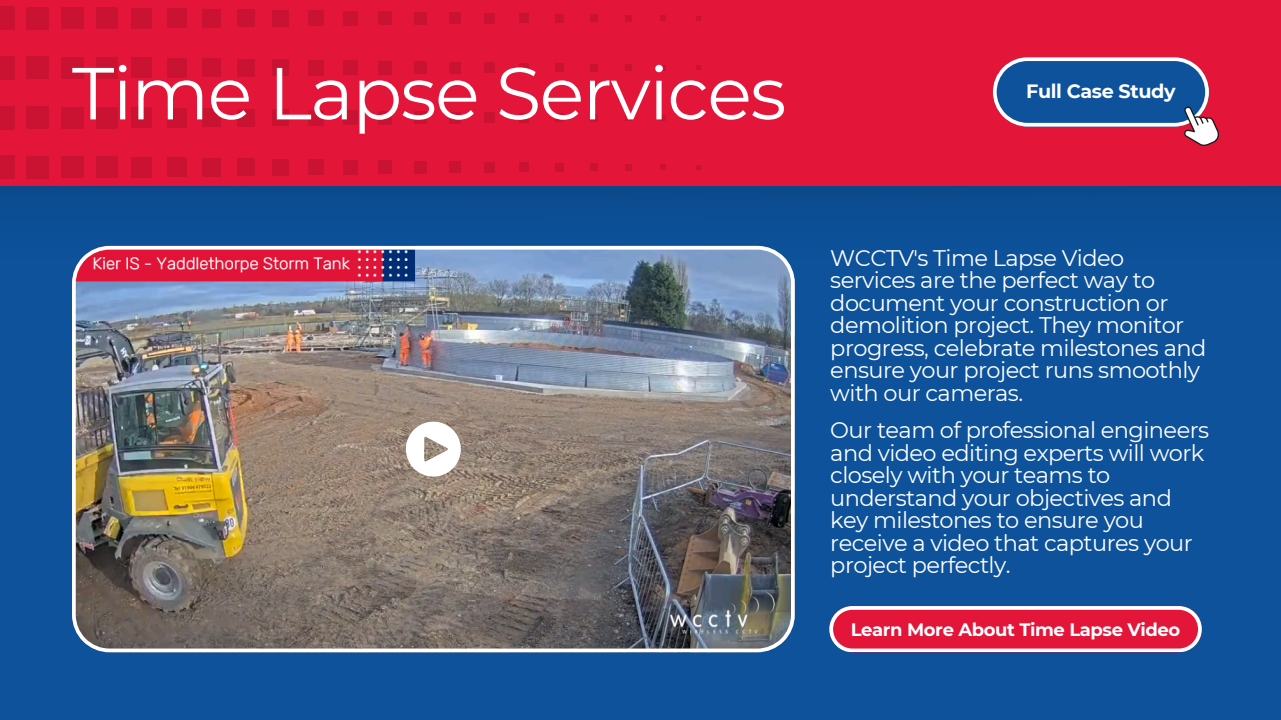
<style>
.page{position:relative;width:1281px;height:720px;background:#fff}
.page>*{position:absolute;margin:0;border:0;box-sizing:border-box;transform-origin:0 0}
.t1{font:73.5px "Montserrat";letter-spacing:-.02em;color:#fff}
.t2{font:22.5px/22.5px "Montserrat";letter-spacing:-.025em;color:#fff}
.t3{font:700 19.25px "Montserrat";letter-spacing:-.02em;color:#fff}
.t4{font:700 18px "Montserrat";letter-spacing:-.02em;color:#fff}
</style>
<div class="page">
<div style="left:0;top:170px;width:1281px;height:550px;background:#0d529b"></div>
<img style="left:0;top:185px;width:1281px;height:61px">
<div style="left:0;top:0;width:1281px;height:185px;background:#e31539"></div>
<div style="left:0;top:155px;width:15px;height:24px;background:#ca1232"></div>
<div style="left:26px;top:156px;width:23px;height:23px;background:#ca1232"></div>
<div style="left:61px;top:156px;width:22px;height:22px;background:#ca1232"></div>
<div style="left:96px;top:157px;width:22px;height:21px;background:#ca1232"></div>
<div style="left:132px;top:157px;width:20px;height:20px;background:#ca1232"></div>
<div style="left:167px;top:158px;width:19px;height:19px;background:#ca1232"></div>
<div style="left:202px;top:158px;width:18px;height:18px;background:#ca1232"></div>
<div style="left:237px;top:159px;width:18px;height:17px;background:#ca1232"></div>
<div style="left:273px;top:159px;width:16px;height:16px;background:#ca1232"></div>
<div style="left:308px;top:159px;width:15px;height:16px;background:#ca1232"></div>
<div style="left:343px;top:160px;width:15px;height:14px;background:#ca1232"></div>
<div style="left:378px;top:160px;width:14px;height:14px;background:#ca1232"></div>
<div style="left:414px;top:161px;width:12px;height:12px;background:#ca1232"></div>
<div style="left:449px;top:161px;width:11px;height:12px;background:#ca1232"></div>
<div style="left:484px;top:162px;width:11px;height:11px;background:#ca1232"></div>
<div style="left:519px;top:162px;width:10px;height:10px;background:#ca1232"></div>
<div style="left:555px;top:163px;width:8px;height:9px;background:#ca1232"></div>
<div style="left:590px;top:163px;width:8px;height:8px;background:#ca1232"></div>
<div style="left:625px;top:164px;width:7px;height:7px;background:#ca1232"></div>
<svg style="left:660px;top:164px;width:6px;height:6px"></svg>
<svg style="left:696px;top:165px;width:5px;height:5px"></svg>
<div style="left:0;top:106px;width:15px;height:23px;background:#ca1232"></div>
<div style="left:26px;top:106px;width:23px;height:23px;background:#ca1232"></div>
<div style="left:61px;top:107px;width:22px;height:22px;background:#ca1232"></div>
<div style="left:96px;top:107px;width:22px;height:21px;background:#ca1232"></div>
<div style="left:132px;top:107px;width:20px;height:21px;background:#ca1232"></div>
<div style="left:167px;top:108px;width:19px;height:19px;background:#ca1232"></div>
<div style="left:202px;top:108px;width:18px;height:19px;background:#ca1232"></div>
<div style="left:237px;top:109px;width:18px;height:17px;background:#ca1232"></div>
<div style="left:273px;top:109px;width:16px;height:17px;background:#ca1232"></div>
<div style="left:308px;top:110px;width:15px;height:15px;background:#ca1232"></div>
<div style="left:343px;top:110px;width:15px;height:15px;background:#ca1232"></div>
<div style="left:378px;top:111px;width:14px;height:13px;background:#ca1232"></div>
<div style="left:414px;top:111px;width:12px;height:13px;background:#ca1232"></div>
<div style="left:449px;top:112px;width:11px;height:11px;background:#ca1232"></div>
<div style="left:484px;top:112px;width:11px;height:11px;background:#ca1232"></div>
<div style="left:519px;top:113px;width:10px;height:9px;background:#ca1232"></div>
<div style="left:555px;top:113px;width:8px;height:9px;background:#ca1232"></div>
<div style="left:590px;top:114px;width:8px;height:7px;background:#ca1232"></div>
<div style="left:625px;top:114px;width:7px;height:7px;background:#ca1232"></div>
<svg style="left:660px;top:115px;width:6px;height:5px"></svg>
<svg style="left:696px;top:115px;width:5px;height:5px"></svg>
<div style="left:0;top:56px;width:15px;height:24px;background:#ca1232"></div>
<div style="left:26px;top:56px;width:23px;height:23px;background:#ca1232"></div>
<div style="left:61px;top:57px;width:22px;height:22px;background:#ca1232"></div>
<div style="left:96px;top:57px;width:22px;height:21px;background:#ca1232"></div>
<div style="left:132px;top:58px;width:20px;height:20px;background:#ca1232"></div>
<div style="left:167px;top:58px;width:19px;height:19px;background:#ca1232"></div>
<div style="left:202px;top:59px;width:18px;height:18px;background:#ca1232"></div>
<div style="left:237px;top:59px;width:18px;height:18px;background:#ca1232"></div>
<div style="left:273px;top:60px;width:16px;height:16px;background:#ca1232"></div>
<div style="left:308px;top:60px;width:15px;height:16px;background:#ca1232"></div>
<div style="left:343px;top:61px;width:15px;height:14px;background:#ca1232"></div>
<div style="left:378px;top:61px;width:14px;height:14px;background:#ca1232"></div>
<div style="left:414px;top:62px;width:12px;height:12px;background:#ca1232"></div>
<div style="left:449px;top:62px;width:11px;height:12px;background:#ca1232"></div>
<div style="left:484px;top:63px;width:11px;height:10px;background:#ca1232"></div>
<div style="left:519px;top:63px;width:10px;height:10px;background:#ca1232"></div>
<div style="left:555px;top:63px;width:8px;height:9px;background:#ca1232"></div>
<div style="left:590px;top:64px;width:8px;height:8px;background:#ca1232"></div>
<div style="left:625px;top:64px;width:7px;height:7px;background:#ca1232"></div>
<svg style="left:660px;top:65px;width:6px;height:6px"></svg>
<svg style="left:696px;top:65px;width:5px;height:5px"></svg>
<div style="left:0;top:6px;width:15px;height:24px;background:#ca1232"></div>
<div style="left:26px;top:7px;width:23px;height:23px;background:#ca1232"></div>
<div style="left:61px;top:7px;width:22px;height:22px;background:#ca1232"></div>
<div style="left:96px;top:8px;width:22px;height:21px;background:#ca1232"></div>
<div style="left:132px;top:8px;width:20px;height:20px;background:#ca1232"></div>
<div style="left:167px;top:9px;width:19px;height:19px;background:#ca1232"></div>
<div style="left:202px;top:9px;width:18px;height:18px;background:#ca1232"></div>
<div style="left:237px;top:10px;width:18px;height:17px;background:#ca1232"></div>
<div style="left:273px;top:10px;width:16px;height:16px;background:#ca1232"></div>
<div style="left:308px;top:11px;width:15px;height:15px;background:#ca1232"></div>
<div style="left:343px;top:11px;width:15px;height:14px;background:#ca1232"></div>
<div style="left:378px;top:11px;width:14px;height:14px;background:#ca1232"></div>
<div style="left:414px;top:12px;width:12px;height:12px;background:#ca1232"></div>
<div style="left:449px;top:12px;width:11px;height:12px;background:#ca1232"></div>
<div style="left:484px;top:13px;width:11px;height:11px;background:#ca1232"></div>
<div style="left:519px;top:13px;width:10px;height:10px;background:#ca1232"></div>
<div style="left:555px;top:14px;width:8px;height:9px;background:#ca1232"></div>
<div style="left:590px;top:14px;width:8px;height:8px;background:#ca1232"></div>
<div style="left:625px;top:15px;width:7px;height:7px;background:#ca1232"></div>
<svg style="left:660px;top:15px;width:6px;height:6px"></svg>
<svg style="left:696px;top:16px;width:5px;height:5px"></svg>
<svg style="left:993px;top:57px;width:226px;height:89px"></svg>
<img style="left:72px;top:246px;width:723px;height:406px">
<svg style="left:406px;top:422px;width:55px;height:55px;background:#ddd7d2"></svg>
<svg style="left:829px;top:606px;width:372px;height:46px;background:#e23d5c"></svg>
<p class="t1" style="left:72px;top:48px;width:716px">Time Lapse Services</p>
<p class="t3" style="left:1026px;top:79px;width:151px">Full Case Study</p>
<p class="t2" style="left:830px;top:246px;width:377px">WCCTV's Time Lapse Video services are the perfect way to document your construction or demolition project. They monitor progress, celebrate milestones and ensure your project runs smoothly with our cameras.</p>
<p class="t2" style="left:830px;top:419px;width:380px">Our team of professional engineers and video editing experts will work closely with your teams to understand your objectives and key milestones to ensure you receive a video that captures your project perfectly.</p>
<p class="t4" style="left:850px;top:619px;width:331px">Learn More About Time Lapse Video</p>
</div>
